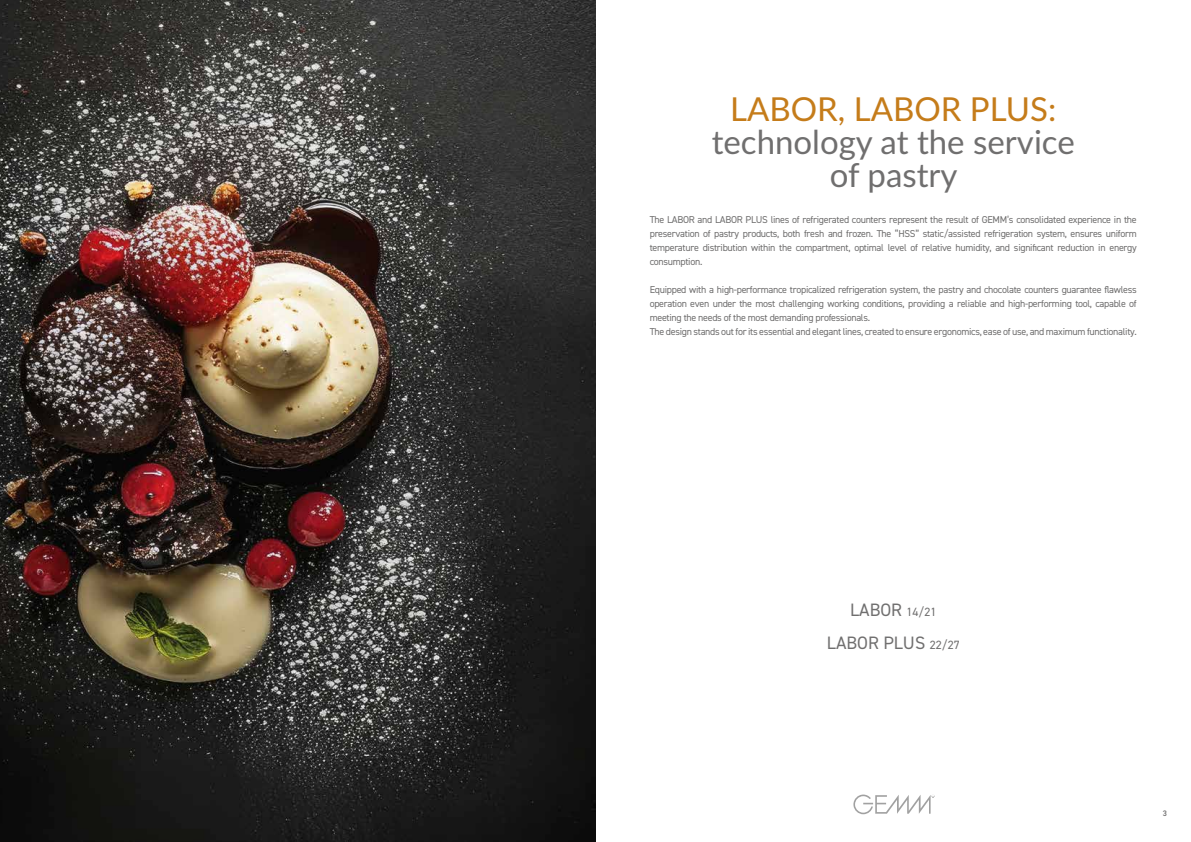
<style>
.page{position:relative;width:1191px;height:842px;background:#fff}
.page>*{position:absolute;margin:0;border:0;box-sizing:border-box;transform-origin:0 0}
.t1{font:33px/33px "Lato";color:#706f6f;text-align:center}
.t2{font:33px "Lato";color:#c57c1a}
.t3{font:18px/33px "DIN2014";color:#706f6f;text-align:center}
.t4{font:10px/14px "DIN2014";letter-spacing:-.03em;color:#706f6f;text-align:justify}
.t5{font:600 8px "DIN2014";color:#706f6f}
.s1{font-size:12px}
</style>
<div class="page">
<svg style="left:853px;top:794px;width:81px;height:20px"></svg>
<img style="left:0;top:0;width:595px;height:842px">
<h1 class="t2" style="left:730px;top:85px;width:328px">LABOR, LABOR PLUS:</h1>
<h1 class="t1" style="left:711px;top:124px;width:364px">technology at the service of pastry</h1>
<p class="t4" style="left:650px;top:212px;width:488px">The LABOR and LABOR PLUS lines of refrigerated counters represent the result of GEMM’s consolidated experience in the preservation of pastry products, both fresh and frozen. The “HSS” static/assisted refrigeration system, ensures uniform temperature distribution within the compartment, optimal level of relative humidity, and significant reduction in energy consumption.</p>
<p class="t4" style="left:650px;top:282px;width:488px;text-align:left">Equipped with a high-performance tropicalized refrigeration system, the pastry and chocolate counters guarantee flawless operation even under the most challenging working conditions, providing a reliable and high-performing tool, capable of meeting the needs of the most demanding professionals.<br>The design stands out for its essential and elegant lines, created to ensure ergonomics, ease of use, and maximum functionality.</p>
<h2 class="t3" style="left:827px;top:593px;width:134px">LABOR <span class="s1">14/21<br></span>LABOR PLUS <span class="s1">22/27</span></h2>
<p class="t5" style="left:1162px;top:807px;width:6px">3</p>
</div>
